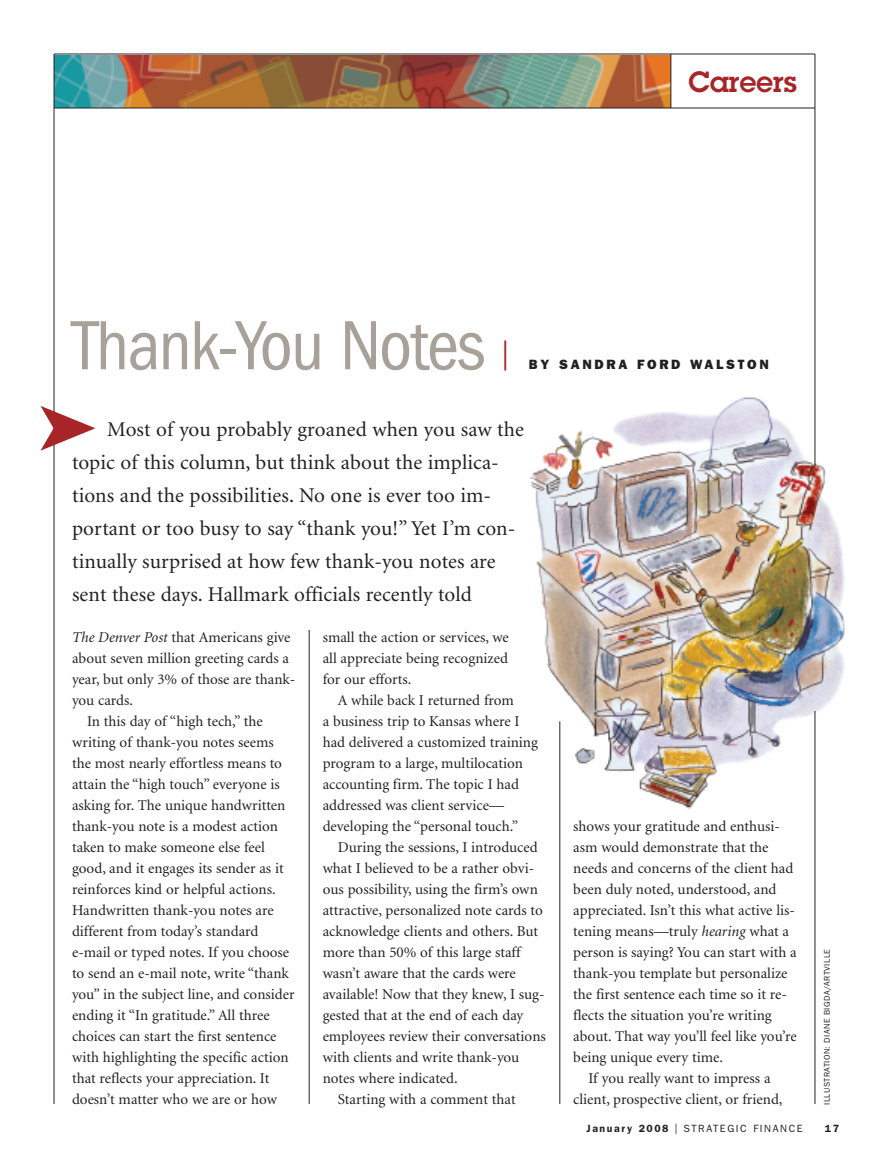
<style>
.page{position:relative;width:878px;height:1161px;background:#fff}
.page>*{position:absolute;margin:0;border:0;box-sizing:border-box;transform-origin:0 0}
.t1{font:condensed 72px "Franklin Gothic";letter-spacing:-.025em;color:#a8a199}
.t2{font:30px "Franklin Gothic";color:#a72427}
.t3{font:600 28.5px "Lubalin Graph";color:#a72427}
.t4{font:21px/33px "Minion";letter-spacing:.005em;color:#231f20}
.t5{font:15px/21px "Minion";color:#231f20;text-align:justify}
.t6{font:800 13.5px "Franklin Gothic";letter-spacing:.2em;color:#231f20}
.t7{font:10.5px "Franklin Gothic";letter-spacing:.15em;color:#231f20}
.t8{font:600 10.5px "Franklin Gothic";color:#231f20}
.t9{font:8.25px "Franklin Gothic";letter-spacing:.05em;color:#231f20}
.s1{font-style:italic}
.s2{font-weight:600}
.s3{font-size:15px}
</style>
<div class="page">
<img style="left:55px;top:55px;width:615px;height:53px">
<hr style="left:54px;top:108px;width:760px;height:1px;background:#231f20">
<hr style="left:54px;top:54px;width:760px;height:1px;background:#231f20">
<hr style="left:670px;top:54px;width:1px;height:54px;background:#231f20">
<hr style="left:54px;top:54px;width:1px;height:1050px;background:#231f20">
<svg style="left:40px;top:406px;width:55px;height:45px"></svg>
<hr style="left:309px;top:630px;width:1px;height:474px;background:#231f20">
<img style="left:530px;top:394px;width:315px;height:424px">
<hr style="left:559px;top:721px;width:1px;height:383px;background:#231f20">
<hr style="left:814px;top:54px;width:1px;height:412px;background:#231f20">
<hr style="left:814px;top:711px;width:1px;height:393px;background:#231f20">
<h3 class="t3" style="left:688px;top:66px;width:110px">Careers</h3>
<h1 class="t1" style="left:72px;top:321px;width:414px">Thank-You Notes</h1>
<h2 class="t2" style="left:501px;top:343px;width:9px">|</h2>
<p class="t6" style="left:529px;top:360px;width:241px">BY SANDRA FORD WALSTON</p>
<p class="t4" style="left:72px;top:415px;width:453px;text-indent:35px">Most of you probably groaned when you saw the topic of this column, but think about the implica&shy;tions and the possibilities. No one is ever too im&shy;portant or too busy to say “thank you!” Yet I’m con&shy;tinually surprised at how few thank-you notes are sent these days. Hallmark officials recently told</p>
<p class="t5" style="left:72px;top:628px;width:220px"><span class="s1">The Denver Post</span> that Americans give</p>
<p class="t5" style="left:72px;top:649px;width:219px">about seven million greeting cards a</p>
<p class="t5" style="left:72px;top:670px;width:225px">year, but only 3% of those are thank-</p>
<p class="t5" style="left:72px;top:691px;width:63px">you cards.</p>
<p class="t5" style="left:87px;top:712px;width:177px">In this day of “high tech,” the</p>
<p class="t5" style="left:72px;top:733px;width:203px">writing of thank-you notes seems</p>
<p class="t5" style="left:72px;top:754px;width:211px">the most nearly effortless means to</p>
<p class="t5" style="left:72px;top:775px;width:209px">attain the “high touch” everyone is</p>
<p class="t5" style="left:72px;top:796px;width:215px">asking for. The unique handwritten</p>
<p class="t5" style="left:72px;top:817px;width:207px">thank-you note is a modest action</p>
<p class="t5" style="left:72px;top:838px;width:194px">taken to make someone else feel</p>
<p class="t5" style="left:72px;top:859px;width:213px">good, and it engages its sender as it</p>
<p class="t5" style="left:72px;top:880px;width:205px">reinforces kind or helpful actions.</p>
<p class="t5" style="left:72px;top:901px;width:203px">Handwritten thank-you notes are</p>
<p class="t5" style="left:72px;top:922px;width:188px">different from today’s standard</p>
<p class="t5" style="left:72px;top:943px;width:219px">e-mail or typed notes. If you choose</p>
<p class="t5" style="left:72px;top:964px;width:218px">to send an e-mail note, write “thank</p>
<p class="t5" style="left:72px;top:985px;width:224px">you” in the subject line, and consider</p>
<p class="t5" style="left:72px;top:1006px;width:199px">ending it “In gratitude.” All three</p>
<p class="t5" style="left:72px;top:1027px;width:206px">choices can start the first sentence</p>
<p class="t5" style="left:72px;top:1048px;width:218px">with highlighting the specific action</p>
<p class="t5" style="left:72px;top:1069px;width:199px">that reflects your appreciation. It</p>
<p class="t5" style="left:72px;top:1090px;width:206px">doesn’t matter who we are or how</p>
<p class="t5" style="left:323px;top:628px;width:188px">small the action or services, we all appreciate being recognized for our efforts.</p>
<p class="t5" style="left:323px;top:691px;width:217px;text-align:left;text-indent:15px">A while back I returned from<br>a business trip to Kansas where I had delivered a customized training program to a large, multilocation accounting firm. The topic I had addressed was client service— developing the “personal touch.”</p>
<p class="t5" style="left:338px;top:838px;width:201px">During the sessions, I introduced</p>
<p class="t5" style="left:323px;top:859px;width:213px">what I believed to be a rather obvi-</p>
<p class="t5" style="left:323px;top:880px;width:217px">ous possibility, using the firm’s own</p>
<p class="t5" style="left:323px;top:901px;width:222px">attractive, personalized note cards to</p>
<p class="t5" style="left:323px;top:922px;width:217px">acknowledge clients and others. But</p>
<p class="t5" style="left:323px;top:943px;width:199px">more than 50% of this large staff</p>
<p class="t5" style="left:323px;top:964px;width:195px">wasn’t aware that the cards were</p>
<p class="t5" style="left:323px;top:985px;width:223px">available! Now that they knew, I sug-</p>
<p class="t5" style="left:323px;top:1006px;width:202px">gested that at the end of each day</p>
<p class="t5" style="left:323px;top:1027px;width:225px">employees review their conversations</p>
<p class="t5" style="left:323px;top:1048px;width:198px">with clients and write thank-you</p>
<p class="t5" style="left:323px;top:1069px;width:137px">notes where indicated.</p>
<p class="t5" style="left:338px;top:1090px;width:179px">Starting with a comment that</p>
<p class="t5" style="left:573px;top:817px;width:208px">shows your gratitude and enthusi-</p>
<p class="t5" style="left:573px;top:838px;width:197px">asm would demonstrate that the</p>
<p class="t5" style="left:573px;top:859px;width:221px">needs and concerns of the client had</p>
<p class="t5" style="left:573px;top:880px;width:205px">been duly noted, understood, and</p>
<p class="t5" style="left:573px;top:901px;width:223px">appreciated. Isn’t this what active lis-</p>
<p class="t5" style="left:573px;top:922px;width:217px">tening means—truly <span class="s1">hearing</span> what a</p>
<p class="t5" style="left:573px;top:943px;width:225px">person is saying? You can start with a</p>
<p class="t5" style="left:573px;top:964px;width:216px">thank-you template but personalize</p>
<p class="t5" style="left:573px;top:985px;width:215px">the first sentence each time so it re-</p>
<p class="t5" style="left:573px;top:1006px;width:200px">flects the situation you’re writing</p>
<p class="t5" style="left:573px;top:1027px;width:225px">about. That way you’ll feel like you’re</p>
<p class="t5" style="left:573px;top:1048px;width:151px">being unique every time.</p>
<p class="t5" style="left:588px;top:1069px;width:184px">If you really want to impress a</p>
<p class="t5" style="left:573px;top:1090px;width:211px">client, prospective client, or friend,</p>
<p class="t9" style="left:824px;top:1105px;width:157px;rotate:-90deg">ILLUSTRATION: DIANE BIGDA/ARTVILLE</p>
<p class="t7" style="left:586px;top:1125px;width:218px"><span class="s2">January 2008</span> <span class="s3">I</span> STRATEGIC FINANCE</p>
<p class="t8" style="left:824px;top:1125px;width:16px">17</p>
</div>
